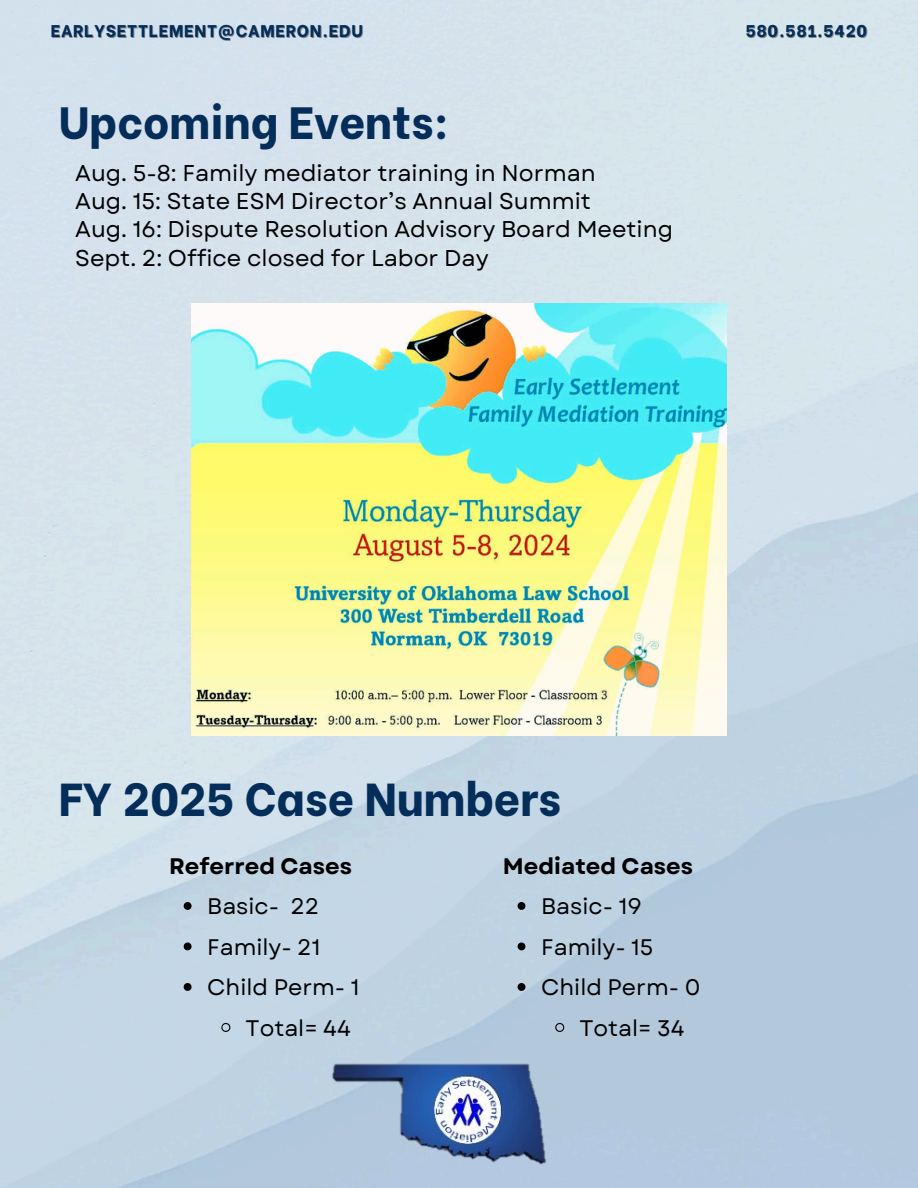
<style>
.page{position:relative;width:918px;height:1188px;background:#fff}
.page>*{position:absolute;margin:0;border:0;box-sizing:border-box;transform-origin:0 0}
.t1{font:800 46.05px "Be Vietnam";color:#042e59}
.t2{font:800 45px "Be Vietnam";color:#042e59}
.t3{font:22.8px/28.2px "Garet";color:#000}
.t4{font:22.5px "Garet";color:#000}
.t5{font:700 22.5px "Garet";color:#000}
.t6{font:800 16.95px "Be Vietnam";letter-spacing:.045em;color:#042e59}
</style>
<div class="page">
<img style="left:0;top:0;width:918px;height:1188px">
<img style="left:192px;top:303px;width:534px;height:432px">
<img style="left:331px;top:1057px;width:219px;height:116px">
<svg style="left:184px;top:902px;width:8px;height:8px"></svg>
<svg style="left:184px;top:943px;width:8px;height:7px"></svg>
<svg style="left:184px;top:983px;width:8px;height:8px"></svg>
<svg style="left:221px;top:1022px;width:10px;height:11px"></svg>
<svg style="left:518px;top:902px;width:7px;height:8px"></svg>
<svg style="left:518px;top:943px;width:7px;height:7px"></svg>
<svg style="left:518px;top:983px;width:7px;height:8px"></svg>
<svg style="left:554px;top:1022px;width:11px;height:11px"></svg>
<h1 class="t6" style="left:51px;top:17px;width:314px">EARLYSETTLEMENT@CAMERON.EDU</h1>
<p class="t6" style="left:746px;top:17px;width:123px">580.581.5420</p>
<p class="t2" style="left:59px;top:85px;width:392px">Upcoming Events:</p>
<h3 class="t3" style="left:75px;top:159px;width:599px">Aug. 5-8: Family mediator training in Norman<br>Aug. 15: State ESM Director’s Annual Summit<br>Aug. 16: Dispute Resolution Advisory Board Meeting Sept. 2: Office closed for Labor Day</h3>
<p class="t1" style="left:59px;top:761px;width:504px">FY 2025 Case Numbers</p>
<p class="t5" style="left:169px;top:850px;width:185px">Referred Cases</p>
<p class="t4" style="left:207px;top:890px;width:113px">Basic- 22</p>
<h2 class="t4" style="left:207px;top:931px;width:115px">Family- 21</h2>
<p class="t4" style="left:207px;top:971px;width:154px">Child Perm- 1</p>
<p class="t4" style="left:246px;top:1012px;width:107px">Total= 44</p>
<p class="t5" style="left:503px;top:850px;width:192px">Mediated Cases</p>
<p class="t4" style="left:541px;top:890px;width:102px">Basic- 19</p>
<p class="t4" style="left:541px;top:931px;width:114px">Family- 15</p>
<p class="t4" style="left:541px;top:971px;width:161px">Child Perm- 0</p>
<p class="t4" style="left:579px;top:1012px;width:107px">Total= 34</p>
</div>
